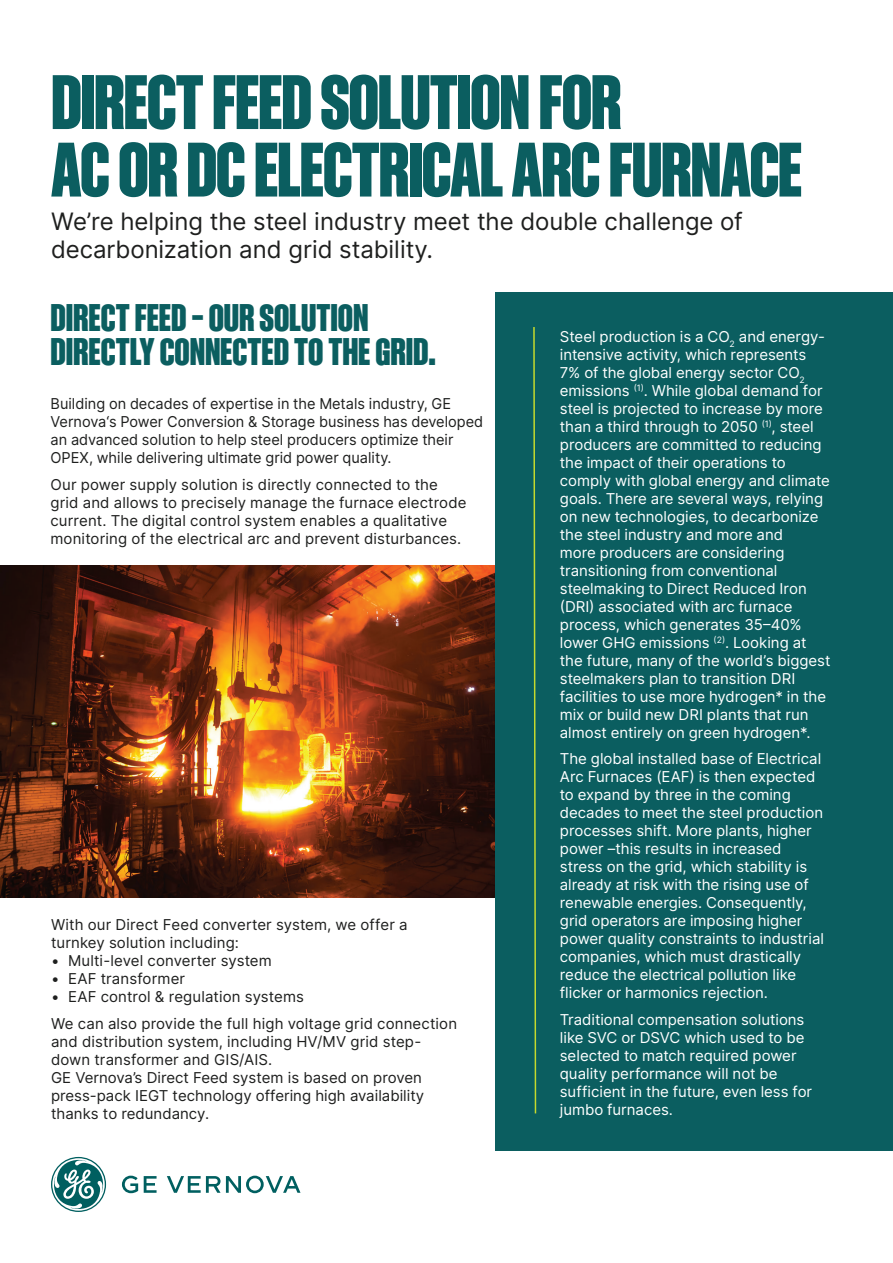
<style>
.page{position:relative;width:893px;height:1263px;background:#fff}
.page>*{position:absolute;margin:0;border:0;box-sizing:border-box;transform-origin:0 0}
.t1{font:800 75px/67.5px "Sons Condensed";letter-spacing:-.02em;color:#0b5e60}
.t2{font:800 37.5px/33.8px "Sons Condensed";letter-spacing:-.005em;color:#0b5e60}
.t3{font:24px/28.8px "Inter";color:#1e1f1e}
.t4{font:15px/18px "Inter";color:#fff}
.t5{font:15px/18px "Inter";letter-spacing:.005em;color:#1e1f1e}
</style>
<div class="page">
<img style="left:0;top:566px;width:496px;height:332px">
<svg style="left:51px;top:1157px;width:249px;height:55px"></svg>
<div style="left:496px;top:292px;width:397px;height:858px;background:#0b5e60"></div>
<svg style="left:533px;top:327px;width:4px;height:787px"></svg>
<h1 class="t1" style="left:51px;top:68px;width:753px">DIRECT FEED SOLUTION FOR<br>AC OR DC ELECTRICAL ARC FURNACE</h1>
<h3 class="t3" style="left:51px;top:206px;width:693px">We’re helping the steel industry meet the double challenge of decarbonization and grid stability.</h3>
<h2 class="t2" style="left:50px;top:300px;width:387px">DIRECT FEED – OUR SOLUTION<br>DIRECTLY CONNECTED TO THE GRID.</h2>
<p class="t5" style="left:50px;top:394px;width:434px">Building on decades of expertise in the Metals industry, GE Vernova‘s Power Conversion &amp; Storage business has developed an advanced solution to help steel producers optimize their OPEX, while delivering ultimate grid power quality.</p>
<p class="t5" style="left:50px;top:475px;width:417px">Our power supply solution is directly connected to the grid and allows to precisely manage the furnace electrode current. The digital control system enables a qualitative monitoring of the electrical arc and prevent disturbances.</p>
<p class="t5" style="left:51px;top:916px;width:358px">With our Direct Feed converter system, we offer a turnkey solution including:</p>
<p class="t5" style="left:51px;top:952px;width:222px">• Multi-level converter system</p>
<p class="t5" style="left:51px;top:970px;width:136px">• EAF transformer</p>
<p class="t5" style="left:51px;top:983px;width:408px;line-height:26.5px">• EAF control &amp; regulation systems<br>We can also provide the full high voltage grid connection</p>
<p class="t5" style="left:51px;top:1032px;width:375px">and distribution system, including HV/MV grid step&shy;down transformer and GIS/AIS.<br>GE Vernova’s Direct Feed system is based on proven press-pack IEGT technology offering high availability thanks to redundancy.</p>
<p class="t4" style="left:560px;top:327px;width:272px">Steel production is a CO<sub>2</sub> and energy&shy;intensive activity, which represents 7% of the global energy sector CO<sub>2 </sub>emissions <sup>(1)</sup>. While global demand for steel is projected to increase by more than a third through to 2050 <sup>(1)</sup>, steel producers are committed to reducing the impact of their operations to comply with global energy and climate goals. There are several ways, relying on new technologies, to decarbonize the steel industry and more and<br>more producers are considering transitioning from conventional steelmaking to Direct Reduced Iron (DRI) associated with arc furnace process, which generates 35–40% lower GHG emissions <sup>(2)</sup>. Looking at the future, many of the world’s biggest steelmakers plan to transition DRI facilities to use more hydrogen* in the mix or build new DRI plants that run almost entirely on green hydrogen*.</p>
<p class="t4" style="left:560px;top:749px;width:266px">The global installed base of Electrical Arc Furnaces (EAF) is then expected to expand by three in the coming decades to meet the steel production processes shift. More plants, higher power –this results in increased stress on the grid, which stability is already at risk with the rising use of renewable energies. Consequently, grid operators are imposing higher power quality constraints to industrial companies, which must drastically reduce the electrical pollution like flicker or harmonics rejection.</p>
<p class="t4" style="left:560px;top:1010px;width:254px">Traditional compensation solutions like SVC or DSVC which used to be selected to match required power quality performance will not be sufficient in the future, even less for jumbo furnaces.</p>
</div>
